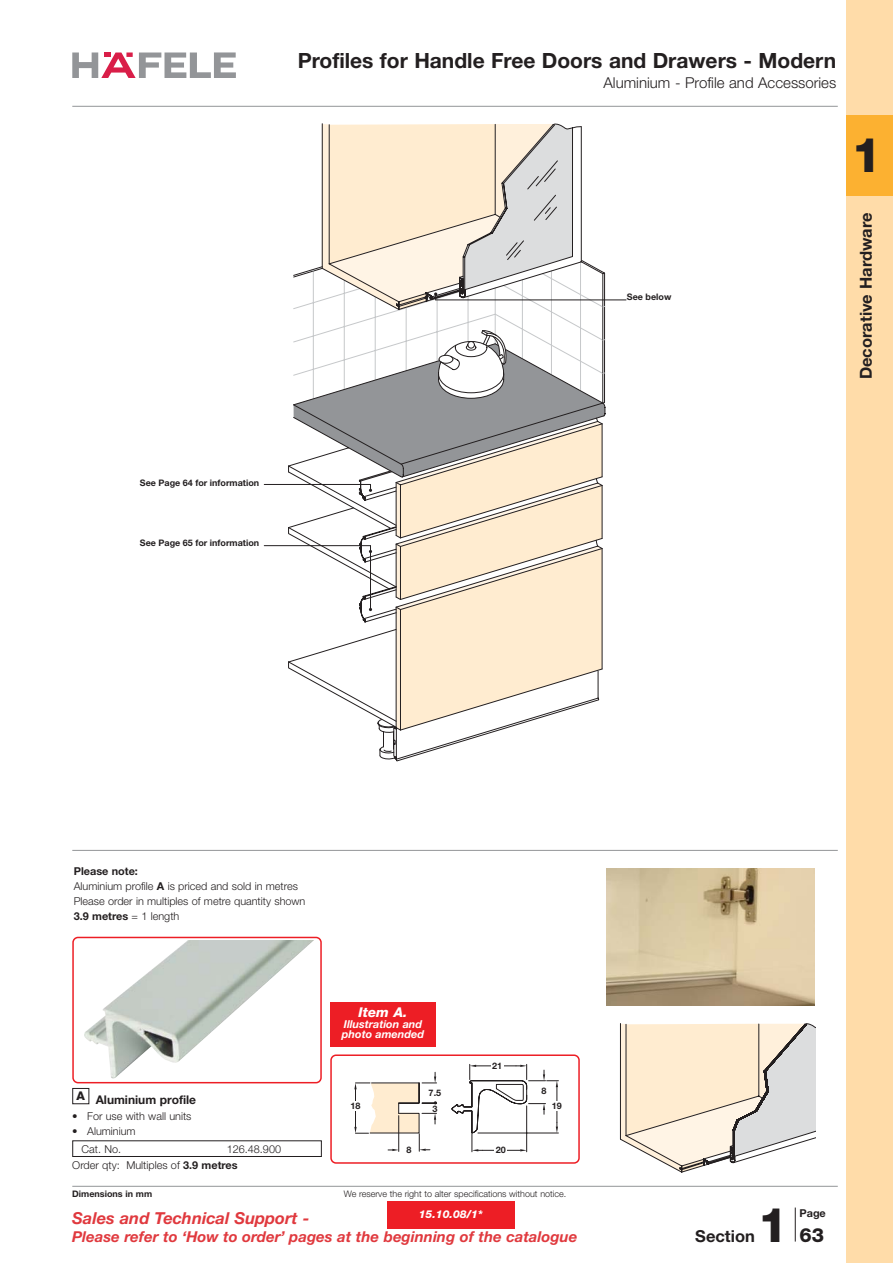
<style>
.page{position:relative;width:893px;height:1263px;background:#fff}
.page>*{position:absolute;margin:0;border:0;box-sizing:border-box;transform-origin:0 0}
.t1{font:800 48px "Helvetica Neue";color:#231f20}
.t2{font:700 21px "Helvetica Neue";color:#231f20}
.t3{font:800 19.5px "Helvetica Neue";color:#231f20}
.t4{font:700 16.5px "Helvetica Neue";color:#231f20}
.t5{font:italic 700 16.5px "Helvetica Neue";color:#e0393e}
.t6{font:italic 700 15px "Helvetica Neue";color:#e0393e}
.t7{font:300 15px "Helvetica Neue";color:#231f20}
.t8{font:italic 800 13.5px "Helvetica Neue";color:#fff}
.t9{font:700 12px "Helvetica Neue";color:#231f20}
.t10{font:300 10.8px/15px "Helvetica Neue";color:#231f20}
.t11{font:italic 700 10.8px/10.5px "Helvetica Neue";color:#fff}
.t12{font:italic 800 10.8px "Helvetica Neue";color:#fff}
.t13{font:700 10.8px "Helvetica Neue";color:#231f20}
.t14{font:700 9px "Helvetica Neue";color:#231f20}
.t15{font:300 9px "Helvetica Neue";color:#231f20}
.s1{font-weight:700}
</style>
<div class="page">
<div style="left:846px;top:0;width:47px;height:1263px;background:#ffdca9"></div>
<div style="left:846px;top:115px;width:47px;height:81px;background:#fcb131"></div>
<svg style="left:72px;top:52px;width:164px;height:25px"></svg>
<hr style="left:72px;top:106px;width:766px;height:1px;background:#939598">
<hr style="left:795px;top:1208px;width:1px;height:34px;background:#231f20">
<hr style="left:72px;top:1186px;width:766px;height:1px;background:#939598">
<div style="left:72px;top:1088px;width:17px;height:16px;border:1px solid #231f20"></div>
<div style="left:72px;top:1140px;width:250px;height:17px;border:1px solid #231f20"></div>
<img style="left:606px;top:869px;width:209px;height:137px">
<svg style="left:619px;top:1023px;width:196px;height:150px"></svg>
<hr style="left:620px;top:1024px;width:1px;height:115px;background:#231f20">
<hr style="left:264px;top:484px;width:106px;height:1px;background:#231f20">
<hr style="left:436px;top:300px;width:190px;height:1px;background:#231f20">
<svg style="left:287px;top:123px;width:319px;height:638px"></svg>
<hr style="left:264px;top:545px;width:106px;height:1px;background:#231f20">
<hr style="left:72px;top:850px;width:766px;height:1px;background:#939598">
<div style="left:387px;top:1201px;width:127px;height:28px;background:#ed1e25"></div>
<svg style="left:72px;top:937px;width:250px;height:146px"></svg>
<div style="left:330px;top:1002px;width:106px;height:44px;background:#ed1e25"></div>
<svg style="left:330px;top:1054px;width:250px;height:110px"></svg>
<p class="t14" style="left:140px;top:479px;width:121px">See Page 64 for information</p>
<p class="t14" style="left:140px;top:539px;width:121px">See Page 65 for information</p>
<h2 class="t2" style="left:298px;top:53px;width:540px">Profiles for Handle Free Doors and Drawers - Modern</h2>
<h3 class="t7" style="left:603px;top:78px;width:234px">Aluminium - Profile and Accessories</h3>
<p class="t14" style="left:627px;top:293px;width:46px">See below</p>
<h1 class="t1" style="left:851px;top:137px;width:32px">1</h1>
<h3 class="t4" style="left:860px;top:379px;width:168px;rotate:-90deg">Decorative Hardware</h3>
<p class="t10" style="left:74px;top:864px;width:233px"><span class="s1">Please note:<br></span>Aluminium profile <span class="s1">A</span> is priced and sold in metres<br>Please order in multiples of metre quantity shown<br><span class="s1">3.9 metres</span> = 1 length</p>
<p class="t9" style="left:77px;top:1095px;width:121px"><sup>A</sup> Aluminium profile</p>
<p class="t10" style="left:72px;top:1110px;width:121px">• For use with wall units</p>
<p class="t10" style="left:72px;top:1123px;width:65px;line-height:18px;text-align:center">• Aluminium<br>Cat. No.</p>
<p class="t10" style="left:72px;top:1142px;width:210px;line-height:16px;text-indent:154px">126.48.900<br>Order qty: Multiples of <span class="s1">3.9 metres</span></p>
<p class="t8" style="left:358px;top:1008px;width:50px">Item A.</p>
<p class="t11" style="left:342px;top:1020px;width:84px">Illustration and photo amended</p>
<p class="t14" style="left:351px;top:1103px;width:12px">18</p>
<p class="t14" style="left:406px;top:1147px;width:7px">8</p>
<p class="t14" style="left:429px;top:1089px;width:14px">7.5</p>
<p class="t14" style="left:433px;top:1105px;width:7px">3</p>
<p class="t14" style="left:492px;top:1062px;width:12px">21</p>
<p class="t14" style="left:496px;top:1147px;width:12px">20</p>
<p class="t14" style="left:541px;top:1088px;width:7px">8</p>
<p class="t14" style="left:552px;top:1103px;width:12px">19</p>
<p class="t14" style="left:72px;top:1191px;width:81px">Dimensions in mm</p>
<p class="t15" style="left:344px;top:1191px;width:224px">We reserve the right to alter specifications without notice.</p>
<p class="t12" style="left:419px;top:1210px;width:66px">15.10.08/1*</p>
<h3 class="t5" style="left:72px;top:1212px;width:239px">Sales and Technical Support -</h3>
<h3 class="t6" style="left:72px;top:1231px;width:506px">Please refer to ‘How to order’ pages at the beginning of the catalogue</h3>
<h3 class="t4" style="left:695px;top:1230px;width:61px">Section</h3>
<h1 class="t1" style="left:758px;top:1208px;width:32px">1</h1>
<p class="t13" style="left:799px;top:1209px;width:28px">Page</p>
<h3 class="t3" style="left:799px;top:1228px;width:26px">63</h3>
</div>
